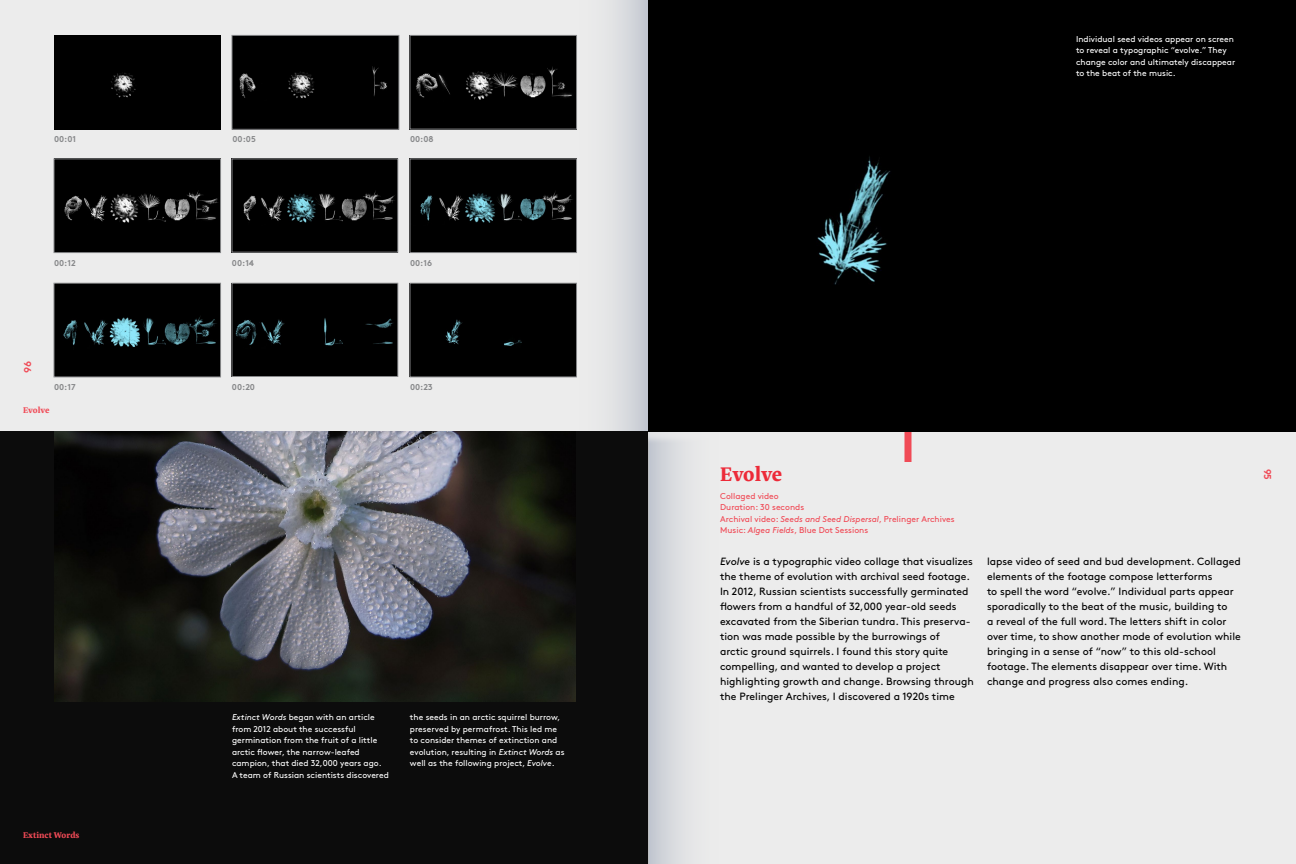
<style>
.page{position:relative;width:1296px;height:864px;background:#ececec}
.page>*{position:absolute;margin:0;border:0;box-sizing:border-box;transform-origin:0 0}
.t1{font:700 20px "Eskorte Latin";letter-spacing:-.015em;color:#ed2a38}
.t2{font:10.5px/15px "Brown";color:#000}
.t3{font:700 10px "Brown";color:#f04a56}
.t4{font:8.5px/11.5px "Brown";color:#fff}
.t5{font:8.5px/11.5px "Brown";color:#f04a56}
.t6{font:700 8.5px "Brown";color:#87888a}
.t7{font:700 8.5px "Eskorte Latin";color:#f04a56}
.s1{font-style:italic}
</style>
<div class="page">
<div style="left:649px;top:0;width:71px;height:864px;background:linear-gradient(to right,#c9cdd4,#f3f2f0)"></div>
<hr style="left:648px;top:0;width:1px;height:864px;background:#bdbec0">
<div style="left:577px;top:0;width:71px;height:432px;background:linear-gradient(to right,#f3f2f0,#c9cdd4)"></div>
<div style="left:0;top:431px;width:648px;height:433px;background:#0c0c0c"></div>
<img style="left:54px;top:431px;width:522px;height:271px">
<div style="left:648px;top:0;width:648px;height:432px;background:#000"></div>
<div style="left:234px;top:37px;width:163px;height:91px;background:#000"></div>
<div style="left:232px;top:35px;width:167px;height:95px;border:1px solid #87888a"></div>
<img style="left:412px;top:37px;width:163px;height:90px">
<div style="left:410px;top:35px;width:167px;height:94px;border:1px solid #87888a"></div>
<img style="left:56px;top:161px;width:163px;height:90px">
<div style="left:54px;top:159px;width:167px;height:94px;border:1px solid #87888a"></div>
<img style="left:56px;top:285px;width:163px;height:90px">
<div style="left:54px;top:283px;width:167px;height:94px;border:1px solid #87888a"></div>
<img style="left:234px;top:161px;width:162px;height:89px">
<div style="left:234px;top:285px;width:162px;height:90px;background:#000"></div>
<div style="left:232px;top:283px;width:166px;height:94px;border:1px solid #87888a"></div>
<img style="left:412px;top:161px;width:163px;height:90px">
<div style="left:410px;top:159px;width:167px;height:94px;border:1px solid #87888a"></div>
<div style="left:412px;top:285px;width:163px;height:90px;background:#000"></div>
<div style="left:410px;top:283px;width:167px;height:94px;border:1px solid #87888a"></div>
<div style="left:54px;top:35px;width:167px;height:94px;background:#000"></div>
<div style="left:904px;top:432px;width:8px;height:30px;background:#f04a56"></div>
<p class="t6" style="left:54px;top:132px;width:24px">00:01</p>
<p class="t6" style="left:54px;top:257px;width:23px">00:12</p>
<p class="t3" style="left:36px;top:361px;width:13px;rotate:90deg">96</p>
<p class="t6" style="left:54px;top:380px;width:23px">00:17</p>
<p class="t7" style="left:23px;top:405px;width:28px">Evolve</p>
<p class="t7" style="left:23px;top:830px;width:58px">Extinct Words</p>
<p class="t6" style="left:233px;top:132px;width:25px">00:05</p>
<p class="t6" style="left:410px;top:132px;width:25px">00:08</p>
<p class="t6" style="left:232px;top:257px;width:24px">00:14</p>
<p class="t6" style="left:410px;top:257px;width:24px">00:16</p>
<p class="t6" style="left:232px;top:380px;width:25px">00:20</p>
<p class="t6" style="left:410px;top:380px;width:24px">00:23</p>
<p class="t4" style="left:232px;top:711px;width:158px"><span class="s1">Extinct Words</span> began with an article from 2012 about the successful germination from the fruit of a little arctic flower, the narrow-leafed campion, that died 32,000 years ago.<br>A team of Russian scientists discovered</p>
<p class="t4" style="left:410px;top:711px;width:156px">the seeds in an arctic squirrel burrow, preserved by permafrost. This led me to consider themes of extinction and evolution, resulting in <span class="s1">Extinct Words</span> as well as the following project, <span class="s1">Evolve</span>.</p>
<p class="t4" style="left:1076px;top:32px;width:161px">Individual seed videos appear on screen to reveal a typographic “evolve.” They change color and ultimately discappear to the beat of the music.</p>
<h1 class="t1" style="left:720px;top:462px;width:64px">Evolve</h1>
<p class="t5" style="left:720px;top:489px;width:236px">Collaged video<br>Duration: 30 seconds<br>Archival video: <span class="s1">Seeds and Seed Dispersal</span>, Prelinger Archives Music: <span class="s1">Algea Fields</span>, Blue Dot Sessions</p>
<p class="t2" style="left:720px;top:553px;width:255px"><span class="s1">Evolve</span> is a typographic video collage that visualizes the theme of evolution with archival seed footage.<br>In 2012, Russian scientists successfully germinated flowers from a handful of 32,000 year-old seeds excavated from the Siberian tundra. This preserva&shy;tion was made possible by the burrowings of<br>arctic ground squirrels. I found this story quite compelling, and wanted to develop a project highlighting growth and change. Browsing through the Prelinger Archives, I discovered a 1920s time</p>
<p class="t2" style="left:987px;top:553px;width:255px">lapse video of seed and bud development. Collaged elements of the footage compose letterforms<br>to spell the word “evolve.” Individual parts appear sporadically to the beat of the music, building to<br>a reveal of the full word. The letters shift in color over time, to show another mode of evolution while bringing in a sense of “now” to this old-school footage. The elements disappear over time. With change and progress also comes ending.</p>
<p class="t3" style="left:1276px;top:469px;width:13px;rotate:90deg">95</p>
</div>
